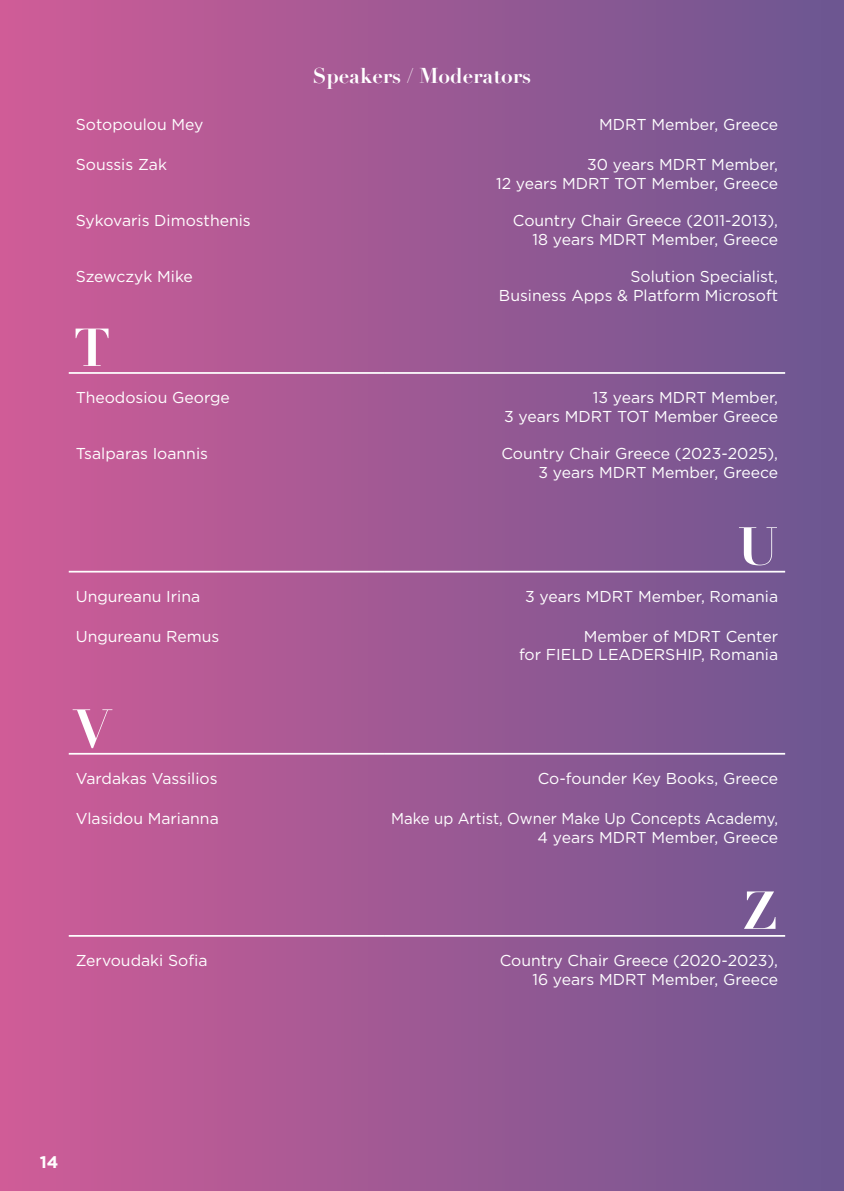
<style>
.page{position:relative;width:844px;height:1191px;background:#fff}
.page>*{position:absolute;margin:0;border:0;box-sizing:border-box;transform-origin:0 0}
.t1{font:700 52.5px "Didot";color:#fff}
.t2{font:700 21px "Didot";color:#fff}
.t3{font:700 16.8px "Gotham Greek";color:#fff}
.t4{font:15.75px/18.9px "Gotham Greek";color:#fff;text-align:right}
.t5{font:15.75px/18.9px "Gotham Greek";color:#fff;text-align:right;scale:.95 1}
</style>
<div class="page">
<div style="left:0;top:0;width:843px;height:1191px;background:linear-gradient(to right,#d05d97,#6c5792)"></div>
<img style="left:843px;top:0;width:1px;height:1191px">
<svg style="left:843px;top:1115px;width:1px;height:24px"></svg>
<hr style="left:69px;top:372px;width:315px;height:2px;background:#fff">
<hr style="left:384px;top:372px;width:401px;height:2px;background:#fff">
<hr style="left:69px;top:571px;width:315px;height:1px;background:#fff">
<hr style="left:384px;top:571px;width:401px;height:1px;background:#fff">
<hr style="left:69px;top:753px;width:315px;height:1px;background:#fff">
<hr style="left:384px;top:753px;width:401px;height:1px;background:#fff">
<hr style="left:69px;top:935px;width:315px;height:1px;background:#fff">
<hr style="left:384px;top:935px;width:401px;height:1px;background:#fff">
<h2 class="t2" style="left:312px;top:63px;width:220px">Speakers / Moderators</h2>
<p class="t4" style="left:76px;top:115px;width:129px">Sotopoulou Mey</p>
<p class="t4" style="left:599px;top:115px;width:180px">MDRT Member, Greece</p>
<p class="t4" style="left:76px;top:154px;width:93px">Soussis Zak</p>
<p class="t4" style="left:496px;top:154px;width:283px">30 years MDRT Member,<br>12 years MDRT TOT Member, Greece</p>
<p class="t4" style="left:76px;top:211px;width:176px">Sykovaris Dimosthenis</p>
<p class="t4" style="left:512px;top:211px;width:267px">Country Chair Greece (2011-2013),<br>18 years MDRT Member, Greece</p>
<p class="t4" style="left:76px;top:267px;width:119px">Szewczyk Mike</p>
<p class="t4" style="left:499px;top:267px;width:280px">Solution Specialist,<br>Business Apps &amp; Platform Microsoft</p>
<h1 class="t1" style="left:73px;top:315px;width:39px">T</h1>
<p class="t4" style="left:76px;top:388px;width:156px">Theodosiou George</p>
<p class="t4" style="left:504px;top:388px;width:275px">13 years MDRT Member,<br>3 years MDRT TOT Member Greece</p>
<p class="t4" style="left:76px;top:444px;width:134px">Tsalparas Ioannis</p>
<p class="t4" style="left:501px;top:444px;width:278px">Country Chair Greece (2023-2025),<br>3 years MDRT Member, Greece</p>
<h1 class="t1" style="left:737px;top:514px;width:42px">U</h1>
<p class="t4" style="left:76px;top:586px;width:126px">Ungureanu Irina</p>
<p class="t4" style="left:525px;top:586px;width:254px">3 years MDRT Member, Romania</p>
<p class="t4" style="left:76px;top:626px;width:145px">Ungureanu Remus</p>
<p class="t4" style="left:519px;top:626px;width:260px">Member of MDRT Center<br>for FIELD LEADERSHIP, Romania</p>
<h1 class="t1" style="left:73px;top:696px;width:39px">V</h1>
<p class="t4" style="left:76px;top:768px;width:143px">Vardakas Vassilios</p>
<p class="t4" style="left:537px;top:768px;width:242px">Co-founder Key Books, Greece</p>
<p class="t4" style="left:76px;top:808px;width:144px">Vlasidou Marianna</p>
<p class="t5" style="left:391px;top:808px;width:409px">Make up Artist, Owner Make Up Concepts Academy,<br>4 years MDRT Member, Greece</p>
<h1 class="t1" style="left:742px;top:878px;width:37px">Z</h1>
<p class="t4" style="left:76px;top:951px;width:133px">Zervoudaki Sofia</p>
<p class="t4" style="left:499px;top:951px;width:280px">Country Chair Greece (2020-2023),<br>16 years MDRT Member, Greece</p>
<p class="t3" style="left:40px;top:1152px;width:20px">14</p>
</div>
